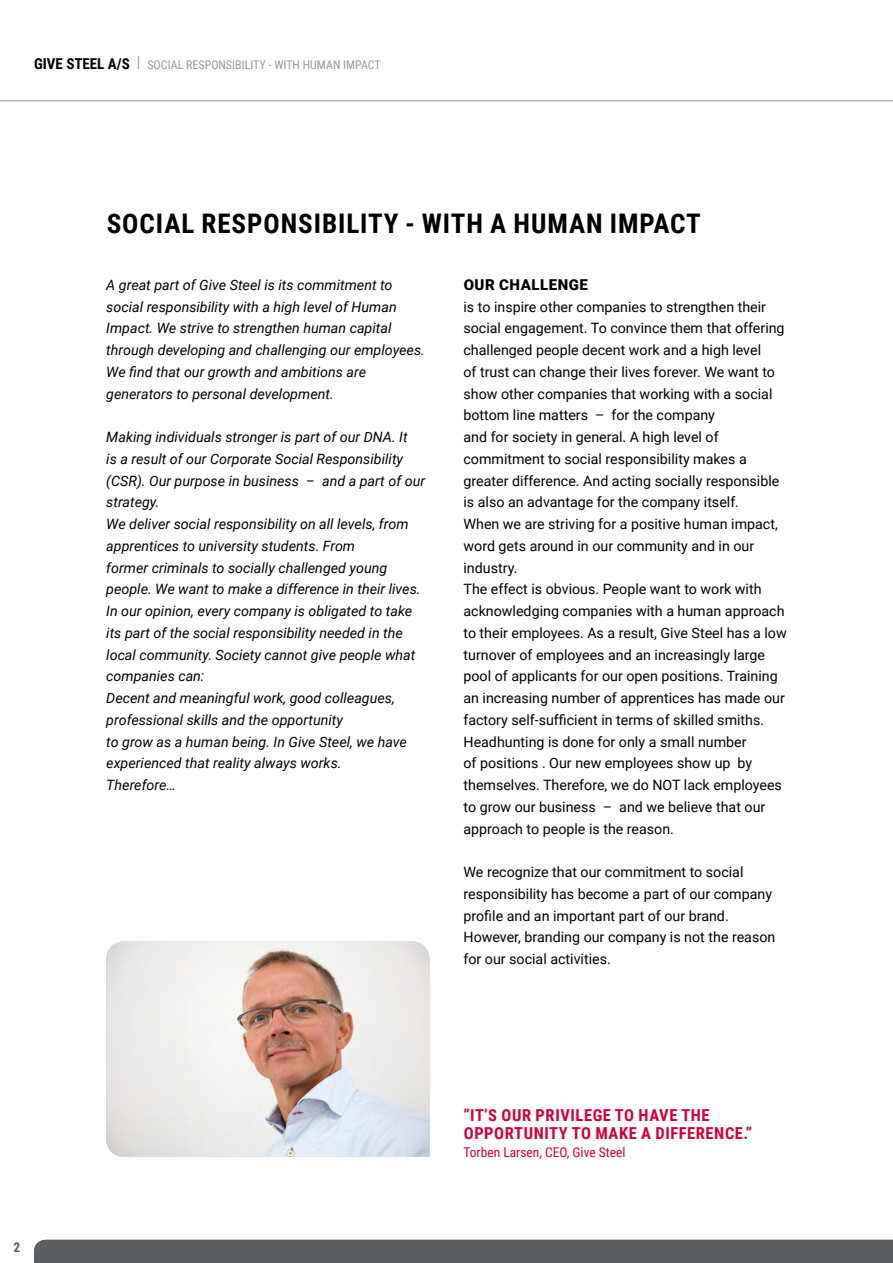
<style>
.page{position:relative;width:893px;height:1263px;background:#fff}
.page>*{position:absolute;margin:0;border:0;box-sizing:border-box;transform-origin:0 0}
.t1{font:700 27px "Roboto Condensed";letter-spacing:.035em;color:#000}
.t2{font:700 16.5px/18px "Roboto Condensed";letter-spacing:.035em;color:#d20037}
.t3{font:900 15px "Roboto";letter-spacing:.035em;color:#000}
.t4{font:14.25px/21.8px "Roboto";color:#000}
.t5{font:italic 14.25px/21.8px "Roboto";color:#000}
.t6{font:13.5px "Roboto Condensed";color:#d20037}
.t7{font:700 13.5px "Roboto Condensed";color:#5b6064}
.t8{font:12px "Roboto Condensed";color:#999799}
.s1{font-weight:700;font-size:15px;color:#000}
.s2{font-family:"Roboto";font-size:15px}
</style>
<div class="page">
<div style="left:34px;top:1240px;width:859px;height:23px;background:#5b6064"></div>
<hr style="left:0;top:100px;width:893px;height:1px;background:#b1b3b4">
<img style="left:106px;top:941px;width:323px;height:216px">
<p class="t8" style="left:34px;top:56px;width:348px"><span class="s1">GIVE STEEL A/S</span> <span class="s2">|</span> SOCIAL RESPONSIBILITY - WITH HUMAN IMPACT</p>
<h1 class="t1" style="left:107px;top:204px;width:596px">SOCIAL RESPONSIBILITY - WITH A HUMAN IMPACT</h1>
<p class="t5" style="left:106px;top:273px;width:320px">A great part of Give Steel is its commitment to social responsibility with a high level of Human Impact. We strive to strengthen human capital through developing and challenging our employees.<br>We find that our growth and ambitions are generators to personal development.</p>
<p class="t5" style="left:106px;top:426px;width:320px">Making individuals stronger is part of our DNA. It<br>is a result of our Corporate Social Responsibility (CSR). Our purpose in business – and a part of our strategy.<br>We deliver social responsibility on all levels, from apprentices to university students. From<br>former criminals to socially challenged young people. We want to make a difference in their lives.<br>In our opinion, every company is obligated to take its part of the social responsibility needed in the local community. Society cannot give people what companies can:<br>Decent and meaningful work, good colleagues, professional skills and the opportunity<br>to grow as a human being. In Give Steel, we have experienced that reality always works.<br>Therefore…</p>
<p class="t3" style="left:464px;top:274px;width:126px">OUR CHALLENGE</p>
<p class="t4" style="left:463px;top:295px;width:325px">is to inspire other companies to strengthen their social engagement. To convince them that offering challenged people decent work and a high level<br>of trust can change their lives forever. We want to show other companies that working with a social bottom line matters – for the company<br>and for society in general. A high level of commitment to social responsibility makes a greater difference. And acting socially responsible is also an advantage for the company itself.<br>When we are striving for a positive human impact, word gets around in our community and in our industry.<br>The effect is obvious. People want to work with acknowledging companies with a human approach to their employees. As a result, Give Steel has a low turnover of employees and an increasingly large pool of applicants for our open positions. Training an increasing number of apprentices has made our factory self-sufficient in terms of skilled smiths.<br>Headhunting is done for only a small number<br>of positions . Our new employees show up by themselves. Therefore, we do NOT lack employees to grow our business – and we believe that our approach to people is the reason.</p>
<p class="t4" style="left:463px;top:860px;width:313px">We recognize that our commitment to social responsibility has become a part of our company profile and an important part of our brand.<br>However, branding our company is not the reason for our social activities.</p>
<p class="t7" style="left:14px;top:1237px;width:8px">2</p>
<p class="t2" style="left:463px;top:1105px;width:290px">”IT’S OUR PRIVILEGE TO HAVE THE<br>OPPORTUNITY TO MAKE A DIFFERENCE.”</p>
<p class="t6" style="left:463px;top:1142px;width:163px">Torben Larsen, CEO, Give Steel</p>
</div>
